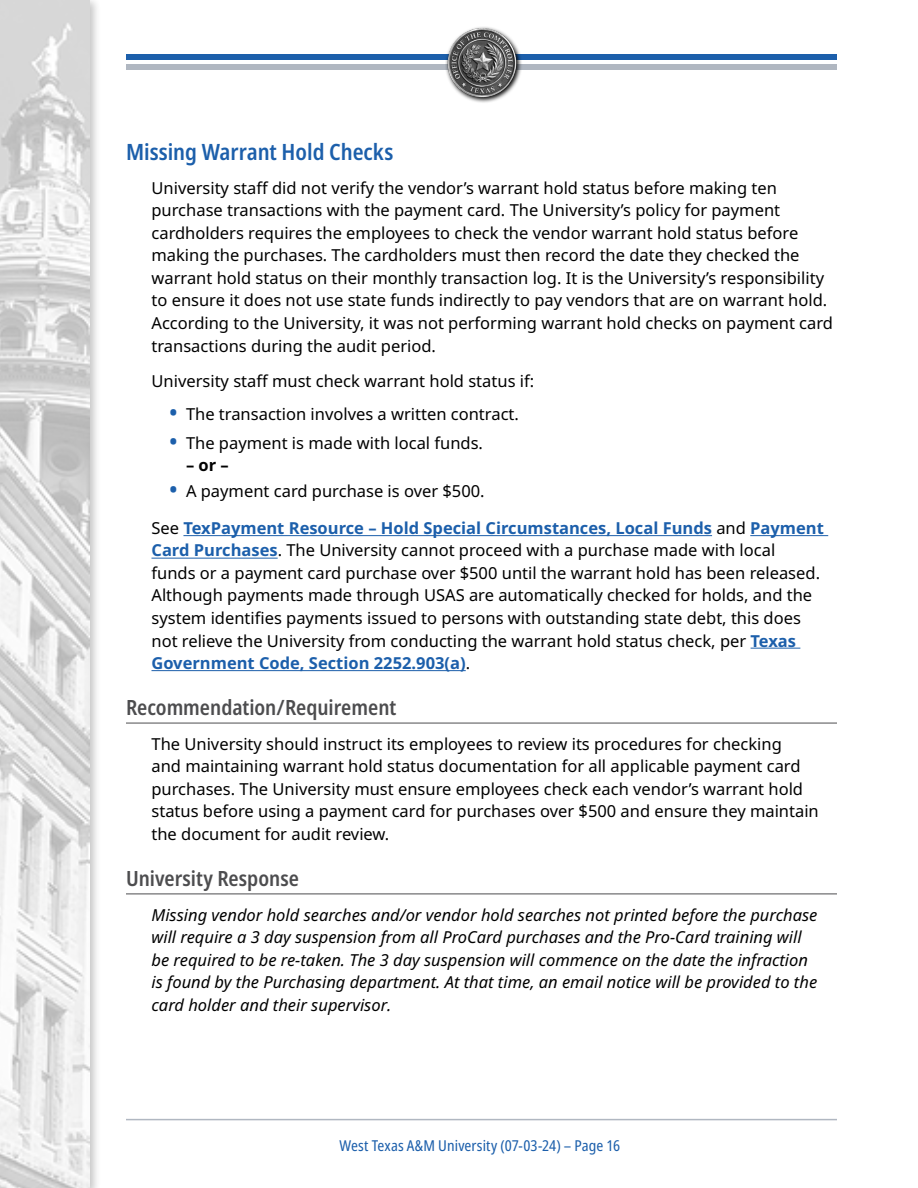
<style>
.page{position:relative;width:918px;height:1188px;background:#fff}
.page>*{position:absolute;margin:0;border:0;box-sizing:border-box;transform-origin:0 0}
.t1{font:600 condensed 22.5px "Noto Sans";color:#1c5fab}
.t2{font:600 condensed 21px "Noto Sans";color:#4d4d4f}
.t3{font:16.5px/22.5px "Noto Sans";color:#000}
.t4{font:italic 16.5px/22.5px "Noto Sans";color:#000}
.t5{font:700 16.5px "Noto Sans";color:#000}
.t6{font:condensed 15px "Noto Sans";letter-spacing:.005em;color:#1c5fab}
.s1{font-weight:700;font-size:21px;color:#1c5fab}
.s2{font-weight:700;color:#1c5fab}
</style>
<div class="page">
<hr style="left:126px;top:1119px;width:711px;height:1px;background:#b0b7c1">
<div style="left:126px;top:54px;width:711px;height:5px;background:#1c5fab"></div>
<div style="left:126px;top:64px;width:711px;height:6px;background:#b0b7c1"></div>
<div style="left:0;top:0;width:101px;height:1188px;background:#000;opacity:.75"></div>
<img style="left:0;top:0;width:90px;height:1188px">
<svg style="left:474px;top:50px;width:48px;height:53px"></svg>
<img style="left:445px;top:27px;width:73px;height:74px">
<hr style="left:183px;top:535px;width:529px;height:1px;background:#1c5fab">
<hr style="left:750px;top:535px;width:78px;height:1px;background:#1c5fab">
<hr style="left:152px;top:558px;width:126px;height:1px;background:#1c5fab">
<hr style="left:751px;top:648px;width:49px;height:1px;background:#1c5fab">
<hr style="left:152px;top:670px;width:314px;height:1px;background:#1c5fab">
<hr style="left:126px;top:723px;width:711px;height:1px;background:#4d4d4f">
<hr style="left:126px;top:894px;width:711px;height:1px;background:#4d4d4f">
<h1 class="t1" style="left:126px;top:136px;width:269px">Missing Warrant Hold Checks</h1>
<p class="t3" style="left:152px;top:177px;width:683px">University staff did not verify the vendor’s warrant hold status before making ten purchase transactions with the payment card. The University’s policy for payment cardholders requires the employees to check the vendor warrant hold status before making the purchases. The cardholders must then record the date they checked the warrant hold status on their monthly transaction log. It is the University’s responsibility to ensure it does not use state funds indirectly to pay vendors that are on warrant hold.<br>According to the University, it was not performing warrant hold checks on payment card transactions during the audit period.</p>
<p class="t3" style="left:152px;top:370px;width:384px">University staff must check warrant hold status if:</p>
<p class="t3" style="left:170px;top:403px;width:351px"><span class="s1">•</span> The transaction involves a written contract.</p>
<p class="t3" style="left:170px;top:432px;width:315px"><span class="s1">•</span> The payment is made with local funds.</p>
<p class="t5" style="left:186px;top:454px;width:44px">– or –</p>
<p class="t3" style="left:170px;top:480px;width:317px"><span class="s1">•</span> A payment card purchase is over $500.</p>
<p class="t3" style="left:151px;top:517px;width:674px">See <span class="s2">TexPayment Resource – Hold Special Circumstances, Local Funds</span> and <span class="s2">Payment Card Purchases</span>. The University cannot proceed with a purchase made with local<br>funds or a payment card purchase over $500 until the warrant hold has been released.<br>Although payments made through USAS are automatically checked for holds, and the system identifies payments issued to persons with outstanding state debt, this does not relieve the University from conducting the warrant hold status check, per <span class="s2">Texas Government Code, Section 2252.903(a)</span>.</p>
<p class="t2" style="left:126px;top:693px;width:272px">Recommendation/Requirement</p>
<p class="t3" style="left:152px;top:733px;width:669px">The University should instruct its employees to review its procedures for checking<br>and maintaining warrant hold status documentation for all applicable payment card purchases. The University must ensure employees check each vendor’s warrant hold status before using a payment card for purchases over $500 and ensure they maintain the document for audit review.</p>
<p class="t2" style="left:126px;top:864px;width:174px">University Response</p>
<p class="t4" style="left:152px;top:904px;width:667px">Missing vendor hold searches and/or vendor hold searches not printed before the purchase will require a 3 day suspension from all ProCard purchases and the Pro-Card training will be required to be re-taken. The 3 day suspension will commence on the date the infraction is found by the Purchasing department. At that time, an email notice will be provided to the card holder and their supervisor.</p>
<p class="t6" style="left:339px;top:1135px;width:282px">West Texas A&amp;M University (07-03-24) – Page 16</p>
</div>
